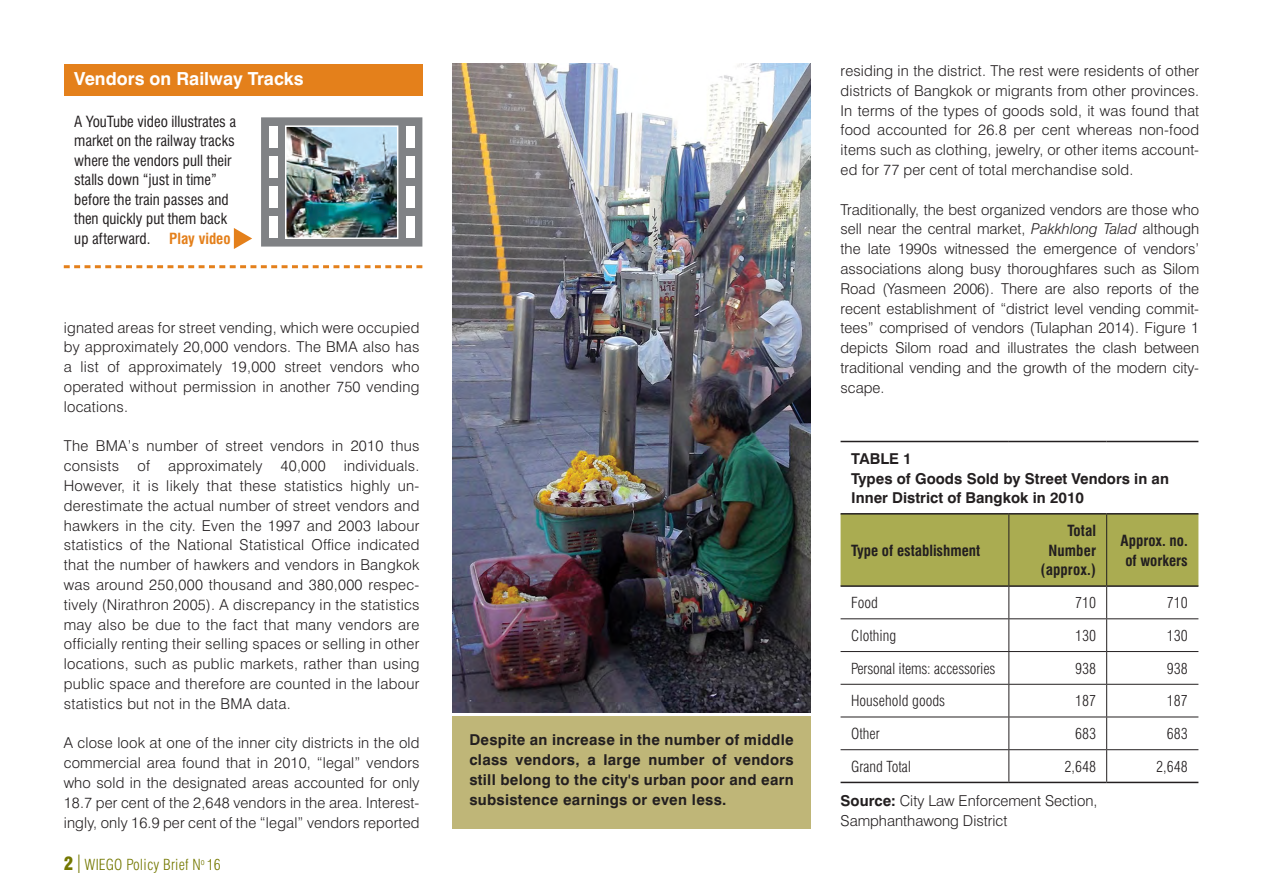
<style>
.page{position:relative;width:1263px;height:893px;background:#fff}
.page>*{position:absolute;margin:0;border:0;box-sizing:border-box;transform-origin:0 0}
.Heading3{font:700 18px "Swiss 721 BT";color:#fff}
.Body1{font:300 15px/19.8px "Swiss 721 BT";letter-spacing:.01em;color:#231f20;text-align:justify}
.Body1-2{font:700 15px/19.8px "Swiss 721 BT";color:#231f20}
.Body1-3{font:condensed 15px/19.5px "Swiss 721 BT";color:#231f20}
.table_body{font:300 condensed 15px "Swiss 721 BT";color:#231f20}
.table_body-2{font:700 condensed 15px/19.5px "Swiss 721 BT";color:#231f20;text-align:right}
.Body1-4{font:300 condensed 15px "Swiss 721 BT";letter-spacing:.01em;color:#747801}
.s1{font-weight:700;color:#e4801b}
.s2{font-weight:900;font-size:18px}
.s3{font-size:24.75px}
.s4{font-style:italic}
.s5{font-weight:700}
</style>
<div class="page">
<svg style="left:261px;top:117px;width:161px;height:130px;background:#86888a"></svg>
<div style="left:269px;top:126px;width:9px;height:21px;background:#fff"></div>
<div style="left:269px;top:156px;width:9px;height:22px;background:#fff"></div>
<div style="left:269px;top:216px;width:9px;height:21px;background:#fff"></div>
<div style="left:269px;top:186px;width:9px;height:21px;background:#fff"></div>
<div style="left:406px;top:126px;width:8px;height:21px;background:#fff"></div>
<div style="left:406px;top:156px;width:8px;height:22px;background:#fff"></div>
<div style="left:406px;top:216px;width:8px;height:21px;background:#fff"></div>
<div style="left:406px;top:186px;width:8px;height:21px;background:#fff"></div>
<img style="left:288px;top:128px;width:107px;height:108px">
<div style="left:285px;top:125px;width:113px;height:114px;border:2px solid #fff"></div>
<div style="left:64px;top:64px;width:358px;height:31px;background:#e4801b"></div>
<svg style="left:64px;top:265px;width:358px;height:3px"></svg>
<svg style="left:234px;top:228px;width:18px;height:21px"></svg>
<div style="left:840px;top:515px;width:358px;height:70px;background:#aaac51"></div>
<hr style="left:1008px;top:515px;width:1px;height:70px;background:#231f20">
<hr style="left:1106px;top:515px;width:1px;height:70px;background:#231f20">
<hr style="left:1008px;top:587px;width:1px;height:31px;background:#231f20">
<hr style="left:1106px;top:587px;width:1px;height:31px;background:#231f20">
<hr style="left:840px;top:618px;width:169px;height:1px;background:#231f20">
<hr style="left:1009px;top:618px;width:98px;height:1px;background:#231f20">
<hr style="left:1008px;top:619px;width:1px;height:32px;background:#231f20">
<hr style="left:1107px;top:618px;width:91px;height:1px;background:#231f20">
<hr style="left:1106px;top:619px;width:1px;height:32px;background:#231f20">
<hr style="left:840px;top:651px;width:169px;height:1px;background:#231f20">
<hr style="left:1009px;top:651px;width:98px;height:1px;background:#231f20">
<hr style="left:1008px;top:652px;width:1px;height:32px;background:#231f20">
<hr style="left:1107px;top:651px;width:91px;height:1px;background:#231f20">
<hr style="left:1106px;top:652px;width:1px;height:32px;background:#231f20">
<hr style="left:840px;top:684px;width:169px;height:1px;background:#231f20">
<hr style="left:1009px;top:684px;width:98px;height:1px;background:#231f20">
<hr style="left:1008px;top:685px;width:1px;height:32px;background:#231f20">
<hr style="left:1107px;top:684px;width:91px;height:1px;background:#231f20">
<hr style="left:1106px;top:685px;width:1px;height:32px;background:#231f20">
<hr style="left:840px;top:717px;width:169px;height:1px;background:#231f20">
<hr style="left:1009px;top:717px;width:98px;height:1px;background:#231f20">
<hr style="left:1008px;top:717px;width:1px;height:32px;background:#231f20">
<hr style="left:1107px;top:717px;width:91px;height:1px;background:#231f20">
<hr style="left:1106px;top:717px;width:1px;height:32px;background:#231f20">
<hr style="left:840px;top:749px;width:169px;height:1px;background:#231f20">
<hr style="left:1009px;top:749px;width:98px;height:1px;background:#231f20">
<hr style="left:1008px;top:750px;width:1px;height:32px;background:#231f20">
<hr style="left:1107px;top:749px;width:91px;height:1px;background:#231f20">
<hr style="left:1106px;top:750px;width:1px;height:32px;background:#231f20">
<hr style="left:840px;top:441px;width:169px;height:1px;background:#231f20">
<hr style="left:1009px;top:441px;width:98px;height:1px;background:#231f20">
<hr style="left:1107px;top:441px;width:91px;height:1px;background:#231f20">
<hr style="left:840px;top:782px;width:169px;height:1px;background:#231f20">
<hr style="left:1009px;top:782px;width:98px;height:1px;background:#231f20">
<hr style="left:1107px;top:782px;width:91px;height:1px;background:#231f20">
<hr style="left:840px;top:513px;width:169px;height:2px;background:#231f20">
<hr style="left:1009px;top:513px;width:98px;height:2px;background:#231f20">
<hr style="left:1107px;top:513px;width:91px;height:2px;background:#231f20">
<hr style="left:840px;top:585px;width:169px;height:2px;background:#231f20">
<hr style="left:1009px;top:585px;width:98px;height:2px;background:#231f20">
<hr style="left:1107px;top:585px;width:91px;height:2px;background:#231f20">
<div style="left:452px;top:716px;width:359px;height:113px;background:#bfb678"></div>
<img style="left:452px;top:64px;width:359px;height:648px">
<p class="Heading3" style="left:74px;top:68px;width:231px">Vendors on Railway Tracks</p>
<p class="Body1-3" style="left:74px;top:112px;width:163px">A YouTube video illustrates a market on the railway tracks where the vendors pull their stalls down “just in time” before the train passes and then quickly put them back up afterward. <span class="s1">Play video</span></p>
<p class="Body1" style="left:64px;top:317px;width:357px">ignated areas for street vending, which were occupied by approximately 20,000 vendors. The BMA also has a list of approximately 19,000 street vendors who operated without permission in another 750 vending locations.</p>
<p class="Body1" style="left:64px;top:436px;width:357px">The BMA’s number of street vendors in 2010 thus consists of approximately 40,000 individuals.<br>However, it is likely that these statistics highly un&shy;derestimate the actual number of street vendors and hawkers in the city. Even the 1997 and 2003 labour statistics of the National Statistical Office indicated that the number of hawkers and vendors in Bangkok was around 250,000 thousand and 380,000 respec&shy;tively (Nirathron 2005). A discrepancy in the statistics may also be due to the fact that many vendors are officially renting their selling spaces or selling in other locations, such as public markets, rather than using public space and therefore are counted in the labour statistics but not in the BMA data.</p>
<p class="Body1" style="left:64px;top:733px;width:357px">A close look at one of the inner city districts in the old commercial area found that in 2010, “legal” vendors who sold in the designated areas accounted for only 18.7 per cent of the 2,648 vendors in the area. Interest&shy;ingly, only 16.9 per cent of the “legal” vendors reported</p>
<p class="Body1-4" style="left:64px;top:856px;width:159px"><span class="s2">2</span> <span class="s3">I</span> WIEGO Policy Brief N<sup>o</sup> 16</p>
<p class="Body1-2" style="left:469px;top:730px;width:326px;text-align:justify">Despite an increase in the number of middle class vendors, a large number of vendors still belong to the city's urban poor and earn subsistence earnings or even less.</p>
<p class="Body1" style="left:840px;top:61px;width:360px">residing in the district. The rest were residents of other districts of Bangkok or migrants from other provinces.<br>In terms of the types of goods sold, it was found that food accounted for 26.8 per cent whereas non-food items such as clothing, jewelry, or other items account&shy;ed for 77 per cent of total merchandise sold.</p>
<p class="Body1" style="left:840px;top:199px;width:360px">Traditionally, the best organized vendors are those who sell near the central market, <span class="s4">Pakkhlong Talad</span> although the late 1990s witnessed the emergence of vendors’ associations along busy thoroughfares such as Silom Road (Yasmeen 2006). There are also reports of the recent establishment of “district level vending commit&shy;tees” comprised of vendors (Tulaphan 2014). Figure 1 depicts Silom road and illustrates the clash between traditional vending and the growth of the modern city&shy;scape.</p>
<p class="Body1-2" style="left:851px;top:449px;width:62px">TABLE 1</p>
<p class="Body1-2" style="left:851px;top:468px;width:319px">Types of Goods Sold by Street Vendors in an<br>Inner District of Bangkok in 2010</p>
<p class="table_body-2" style="left:851px;top:541px;width:131px">Type of establishment</p>
<p class="table_body-2" style="left:1040px;top:521px;width:57px">Total<br>Number (approx.)</p>
<p class="table_body-2" style="left:1120px;top:531px;width:69px;text-align:center">Approx. no. of workers</p>
<p class="table_body" style="left:851px;top:594px;width:28px">Food</p>
<p class="table_body" style="left:1075px;top:594px;width:23px">710</p>
<p class="table_body" style="left:1167px;top:594px;width:23px">710</p>
<p class="table_body" style="left:851px;top:626px;width:47px">Clothing</p>
<p class="table_body" style="left:1075px;top:626px;width:23px">130</p>
<p class="table_body" style="left:1167px;top:626px;width:23px">130</p>
<p class="table_body" style="left:851px;top:659px;width:146px">Personal items: accessories</p>
<p class="table_body" style="left:1075px;top:659px;width:23px">938</p>
<p class="table_body" style="left:1167px;top:659px;width:23px">938</p>
<p class="table_body" style="left:851px;top:692px;width:95px">Household goods</p>
<p class="table_body" style="left:1075px;top:692px;width:23px">187</p>
<p class="table_body" style="left:1167px;top:692px;width:23px">187</p>
<p class="table_body" style="left:851px;top:725px;width:30px">Other</p>
<p class="table_body" style="left:1075px;top:725px;width:23px">683</p>
<p class="table_body" style="left:1167px;top:725px;width:23px">683</p>
<p class="table_body" style="left:851px;top:757px;width:62px">Grand Total</p>
<p class="table_body" style="left:1064px;top:757px;width:33px">2,648</p>
<p class="table_body" style="left:1156px;top:757px;width:33px">2,648</p>
<p class="Body1" style="left:840px;top:791px;width:258px"><span class="s5">Source:</span> City Law Enforcement Section,<br>Samphanthawong District</p>
</div>
